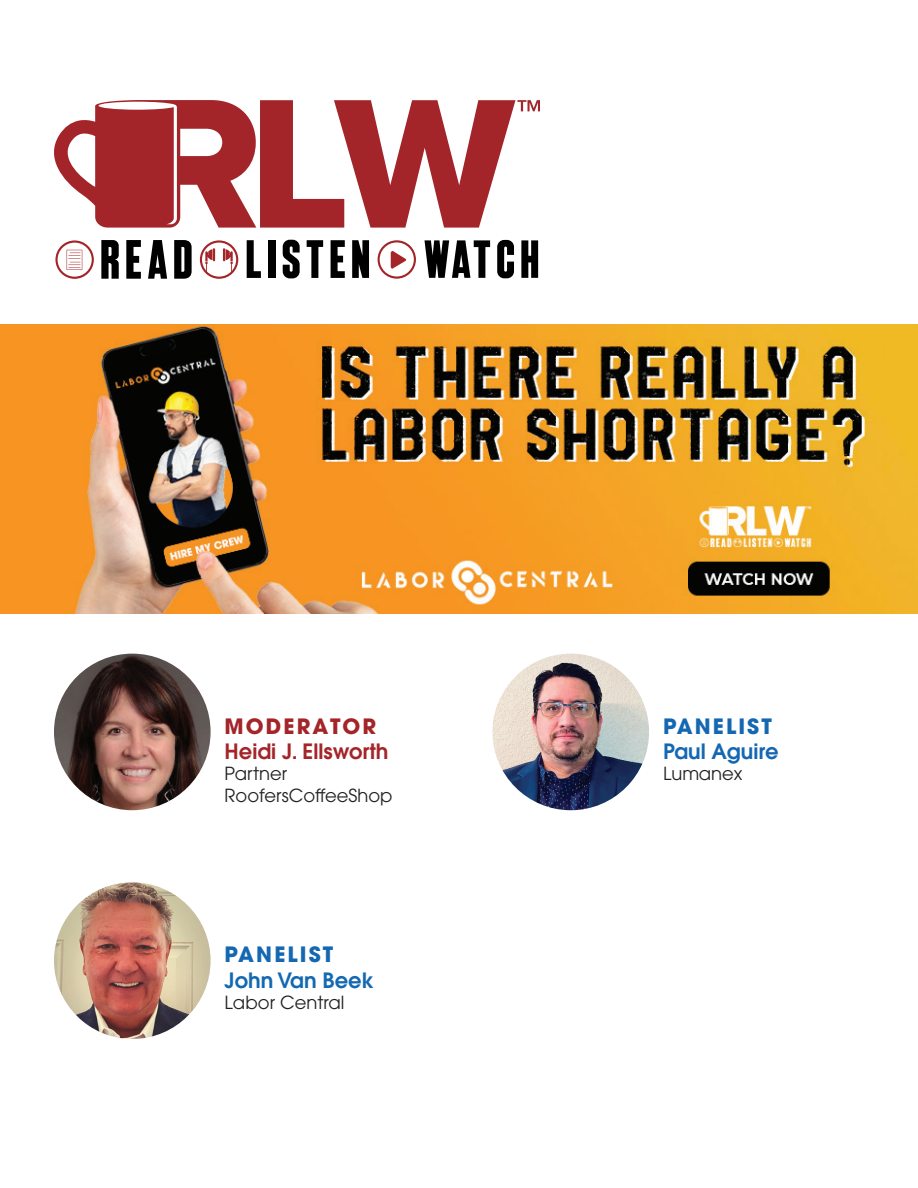
<style>
.page{position:relative;width:918px;height:1188px;background:#fff}
.page>*{position:absolute;margin:0;border:0;box-sizing:border-box;transform-origin:0 0}
.t1{font:600 21px "Avant Garde";color:#1468b2}
.t2{font:600 21px "Avant Garde";color:#a42529}
.t3{font:700 21px "Avant Garde";letter-spacing:.1em;color:#1468b2}
.t4{font:700 21px "Avant Garde";letter-spacing:.1em;color:#a42529}
.t5{font:18px/21.6px "Avant Garde";color:#231f20}
</style>
<div class="page">
<img style="left:0;top:324px;width:918px;height:289px">
<img style="left:54px;top:654px;width:157px;height:156px;border-radius:78px">
<svg style="left:54px;top:100px;width:486px;height:128px"></svg>
<svg style="left:378px;top:240px;width:38px;height:39px"></svg>
<svg style="left:55px;top:240px;width:39px;height:39px"></svg>
<svg style="left:200px;top:240px;width:38px;height:39px"></svg>
<svg style="left:247px;top:240px;width:14px;height:38px"></svg>
<div style="left:268px;top:240px;width:7px;height:38px;background:#000001"></div>
<svg style="left:282px;top:240px;width:18px;height:38px"></svg>
<svg style="left:307px;top:240px;width:16px;height:38px"></svg>
<svg style="left:331px;top:240px;width:14px;height:38px"></svg>
<svg style="left:352px;top:240px;width:17px;height:38px"></svg>
<svg style="left:101px;top:240px;width:18px;height:39px"></svg>
<svg style="left:126px;top:240px;width:15px;height:39px"></svg>
<svg style="left:148px;top:240px;width:19px;height:39px"></svg>
<svg style="left:174px;top:240px;width:18px;height:39px"></svg>
<svg style="left:425px;top:240px;width:65px;height:38px"></svg>
<svg style="left:497px;top:240px;width:17px;height:38px"></svg>
<svg style="left:521px;top:240px;width:17px;height:38px"></svg>
<img style="left:54px;top:882px;width:157px;height:157px;border-radius:78px">
<img style="left:492px;top:654px;width:157px;height:156px;border-radius:78px">
<p class="t4" style="left:225px;top:712px;width:153px">MODERATOR</p>
<p class="t2" style="left:225px;top:737px;width:165px">Heidi J. Ellsworth</p>
<p class="t5" style="left:225px;top:763px;width:169px">Partner<br>RoofersCoffeeShop</p>
<p class="t3" style="left:225px;top:941px;width:110px">PANELIST</p>
<p class="t1" style="left:225px;top:966px;width:151px">John Van Beek</p>
<p class="t5" style="left:225px;top:992px;width:121px">Labor Central</p>
<p class="t3" style="left:663px;top:712px;width:110px">PANELIST</p>
<p class="t1" style="left:663px;top:737px;width:117px">Paul Aguire</p>
<p class="t5" style="left:663px;top:763px;width:81px">Lumanex</p>
</div>
